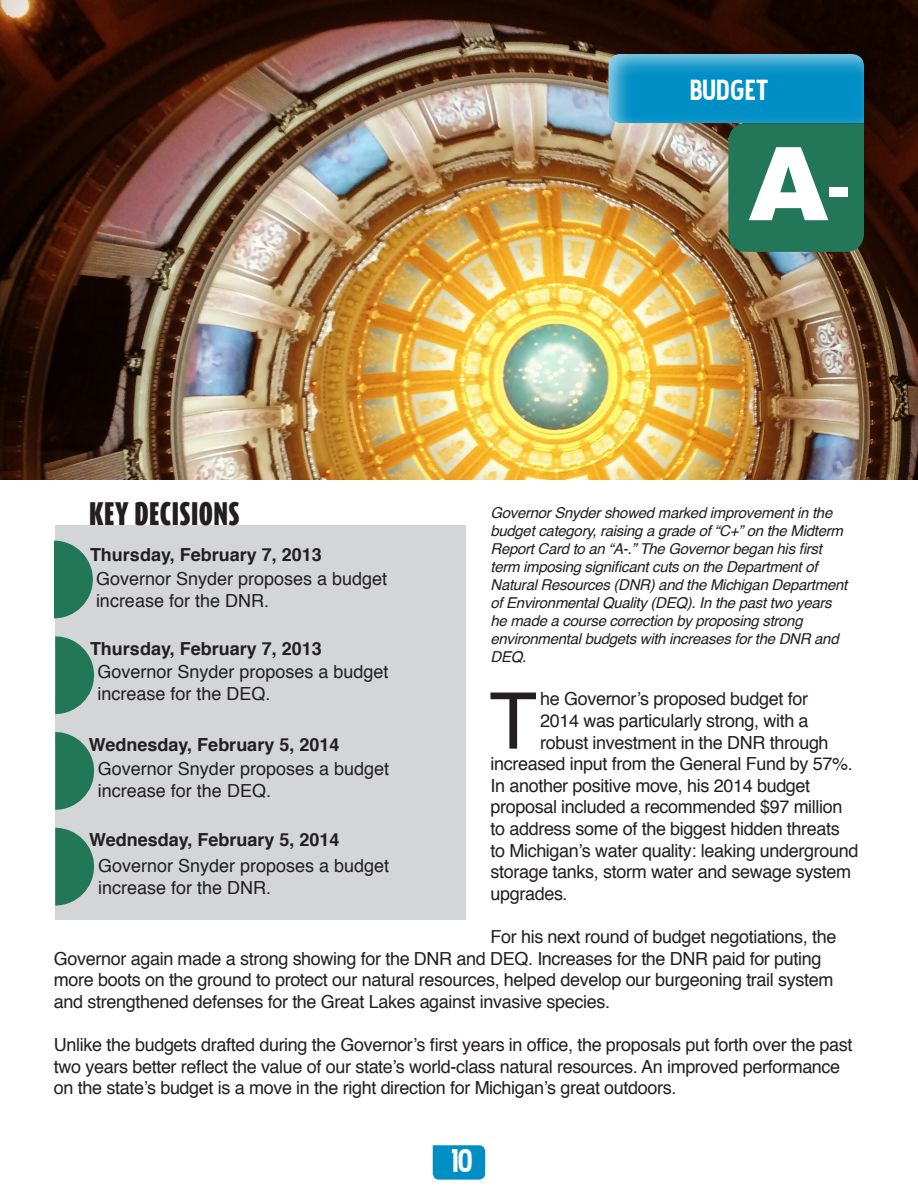
<style>
.page{position:relative;width:918px;height:1188px;background:#fff}
.page>*{position:absolute;margin:0;border:0;box-sizing:border-box;transform-origin:0 0}
.t1{font:900 102px "Arial";color:#fff}
.t2{font:78.3px "Helvetica";color:#231f20}
.t3{font:40.8px "Pakenham";color:#fff}
.t4{font:36.15px "Pakenham";color:#fff}
.t5{font:900 27px "Dax Compact";letter-spacing:.015em;color:#231f20}
.t6{font:18px/21.6px "Helvetica";letter-spacing:-.02em;color:#231f20}
.t7{font:18px/21.6px "Helvetica";color:#231f20}
.t8{font:700 18px "Helvetica";color:#231f20}
.t9{font:italic 15px/18px "Helvetica";letter-spacing:-.02em;color:#231f20}
.s1{font-size:63px}
</style>
<div class="page">
<img style="left:0;top:0;width:918px;height:480px">
<div style="left:55px;top:526px;width:410px;height:394px;background:#d4d5d7"></div>
<div style="left:608px;top:52px;width:258px;height:72px;background:linear-gradient(to bottom,#0b0300,#260b02)"></div>
<img style="left:608px;top:54px;width:256px;height:198px">
<div style="left:749px;top:147px;width:100px;height:73px;background:#227758"></div>
<div style="left:433px;top:1145px;width:52px;height:35px;background:#008fc5"></div>
<svg style="left:54px;top:541px;width:39px;height:77px"></svg>
<svg style="left:55px;top:636px;width:39px;height:78px"></svg>
<svg style="left:55px;top:732px;width:39px;height:78px"></svg>
<svg style="left:55px;top:828px;width:39px;height:78px"></svg>
<h3 class="t4" style="left:690px;top:67px;width:80px">BUDGET</h3>
<h1 class="t1" style="left:749px;top:125px;width:102px">A<span class="s1">-</span></h1>
<h3 class="t5" style="left:89px;top:502px;width:152px">KEY DECISIONS</h3>
<p class="t8" style="left:90px;top:548px;width:233px">Thursday, February 7, 2013</p>
<p class="t7" style="left:96px;top:569px;width:293px">Governor Snyder proposes a budget increase for the DNR.</p>
<p class="t8" style="left:90px;top:642px;width:233px">Thursday, February 7, 2013</p>
<p class="t7" style="left:98px;top:663px;width:293px">Governor Snyder proposes a budget increase for the DEQ.</p>
<p class="t8" style="left:89px;top:730px;width:252px">Wednesday, February 5, 2014</p>
<p class="t7" style="left:98px;top:760px;width:293px">Governor Snyder proposes a budget increase for the DEQ.</p>
<p class="t8" style="left:89px;top:825px;width:252px">Wednesday, February 5, 2014</p>
<p class="t7" style="left:98px;top:857px;width:293px">Governor Snyder proposes a budget increase for the DNR.</p>
<p class="t9" style="left:490px;top:504px;width:358px">Governor Snyder showed marked improvement in the budget category, raising a grade of “C+” on the Midterm Report Card to an “A-.” The Governor began his 昀椀rst term imposing signi昀椀cant cuts on the Department of Natural Resources (DNR) and the Michigan Department of Environmental Quality (DEQ). In the past two years he made a course correction by proposing strong environmental budgets with increases for the DNR and DEQ.</p>
<h2 class="t2" style="left:489px;top:691px;width:49px">T</h2>
<p class="t6" style="left:540px;top:689px;width:269px">he Governor’s proposed budget for</p>
<p class="t6" style="left:540px;top:712px;width:270px">2014 was particularly strong, with a</p>
<p class="t6" style="left:540px;top:733px;width:290px">robust investment in the DNR through</p>
<p class="t6" style="left:490px;top:754px;width:364px">increased input from the General Fund by 57%.</p>
<p class="t6" style="left:490px;top:776px;width:321px">In another positive move, his 2014 budget</p>
<p class="t6" style="left:490px;top:797px;width:354px">proposal included a recommended $97 million</p>
<p class="t6" style="left:490px;top:818px;width:351px">to address some of the biggest hidden threats</p>
<p class="t6" style="left:490px;top:840px;width:369px">to Michigan’s water quality: leaking underground</p>
<p class="t6" style="left:490px;top:863px;width:362px">storage tanks, storm water and sewage system</p>
<p class="t6" style="left:490px;top:884px;width:79px">upgrades.</p>
<p class="t6" style="left:54px;top:926px;width:784px;text-indent:436px">For his next round of budget negotiations, the Governor again made a strong showing for the DNR and DEQ. Increases for the DNR paid for puting more boots on the ground to protect our natural resources, helped develop our burgeoning trail system and strengthened defenses for the Great Lakes against invasive species.</p>
<p class="t6" style="left:54px;top:1034px;width:800px">Unlike the budgets drafted during the Governor’s 昀椀rst years in of昀椀ce, the proposals put forth over the past two years better re昀氀ect the value of our state’s world-class natural resources. An improved performance on the state’s budget is a move in the right direction for Michigan’s great outdoors.</p>
<h3 class="t3" style="left:451px;top:1134px;width:23px">10</h3>
</div>
